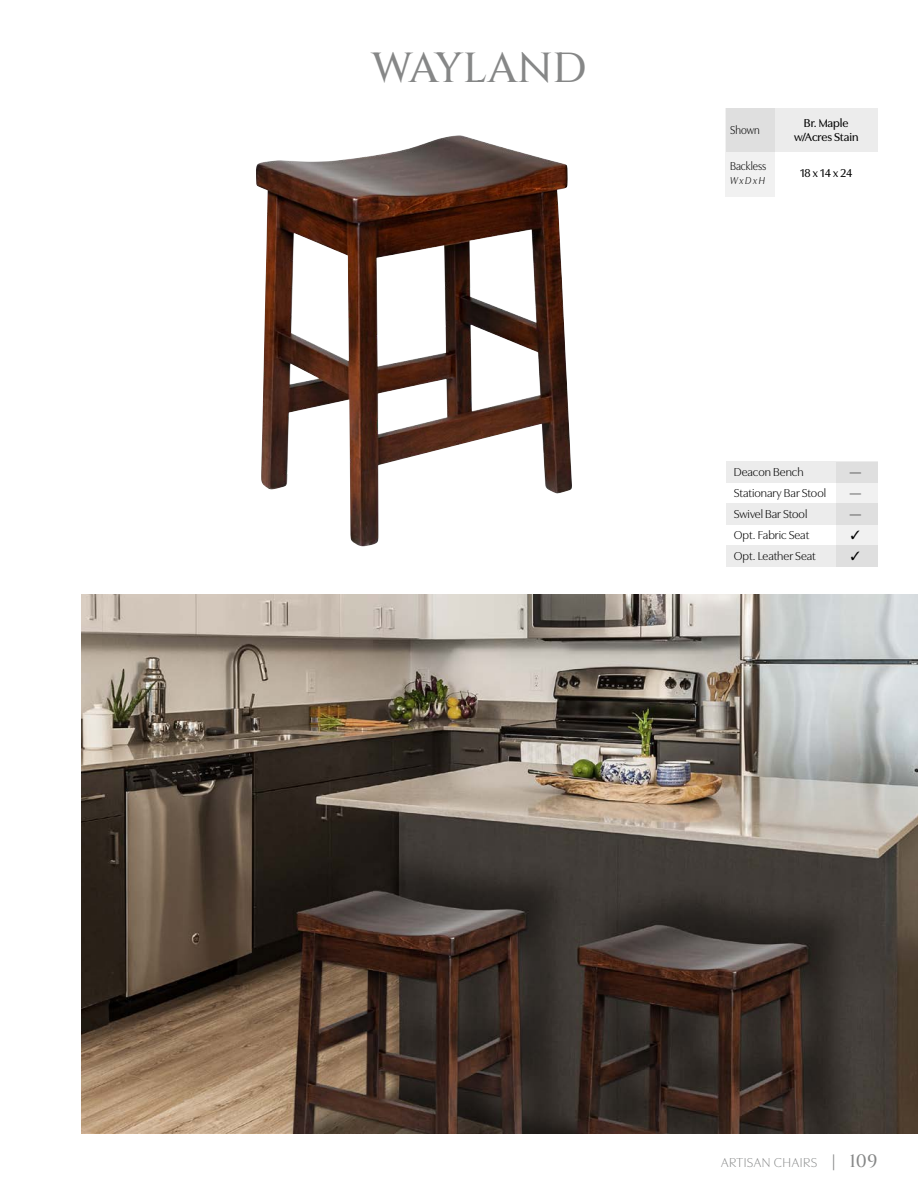
<style>
.page{position:relative;width:918px;height:1188px;background:#fff}
.page>*{position:absolute;margin:0;border:0;box-sizing:border-box;transform-origin:0 0}
.t1{font:500 42px "Cinzel";letter-spacing:-.005em;color:#868787}
.t2{font:300 13.5px "Utile Display";letter-spacing:.04em;color:#868787}
.t3{font:12px "Utile Display";color:#000}
.t4{font:500 12px/14.2px "Utile Display";color:#000;text-align:center}
.t5{font:12px "Utile Display";color:#000;scale:.9 1}
.t6{font:italic 10.5px "Utile Display";color:#000;scale:.9 1}
.s1{font-family:"Cinzel";font-weight:500;font-size:18px}
</style>
<div class="page">
<div style="left:726px;top:108px;width:152px;height:43px;background:#ececec"></div>
<div style="left:726px;top:462px;width:152px;height:21px;background:#ececec"></div>
<div style="left:726px;top:504px;width:152px;height:21px;background:#ececec"></div>
<div style="left:726px;top:546px;width:152px;height:21px;background:#ececec"></div>
<div style="left:726px;top:108px;width:49px;height:89px;background:linear-gradient(to right,#e8e8e8,#e8e8e8)"></div>
<div style="left:836px;top:462px;width:42px;height:105px;background:linear-gradient(to right,#e6e6e6,#e6e6e6)"></div>
<img style="left:81px;top:594px;width:837px;height:540px">
<img style="left:256px;top:135px;width:316px;height:411px">
<svg style="left:851px;top:531px;width:8px;height:8px"></svg>
<svg style="left:851px;top:552px;width:8px;height:8px"></svg>
<h1 class="t1" style="left:371px;top:41px;width:217px">WAYLAND</h1>
<p class="t5" style="left:730px;top:121px;width:34px">Shown</p>
<p class="t4" style="left:794px;top:115px;width:66px">Br. Maple w/Acres Stain</p>
<p class="t5" style="left:730px;top:156px;width:42px">Backless</p>
<p class="t4" style="left:800px;top:165px;width:54px">18 x 14 x 24</p>
<p class="t6" style="left:730px;top:172px;width:40px">W x D x H</p>
<p class="t3" style="left:734px;top:463px;width:71px">Deacon Bench</p>
<p class="t3" style="left:849px;top:463px;width:13px">—</p>
<p class="t3" style="left:734px;top:484px;width:94px">Stationary Bar Stool</p>
<p class="t3" style="left:849px;top:484px;width:13px">—</p>
<p class="t3" style="left:734px;top:505px;width:75px">Swivel Bar Stool</p>
<p class="t3" style="left:849px;top:505px;width:13px">—</p>
<p class="t3" style="left:734px;top:526px;width:77px">Opt. Fabric Seat</p>
<p class="t3" style="left:734px;top:547px;width:83px">Opt. Leather Seat</p>
<p class="t2" style="left:721px;top:1152px;width:158px">ARTISAN CHAIRS <span class="s1">| 109</span></p>
</div>
